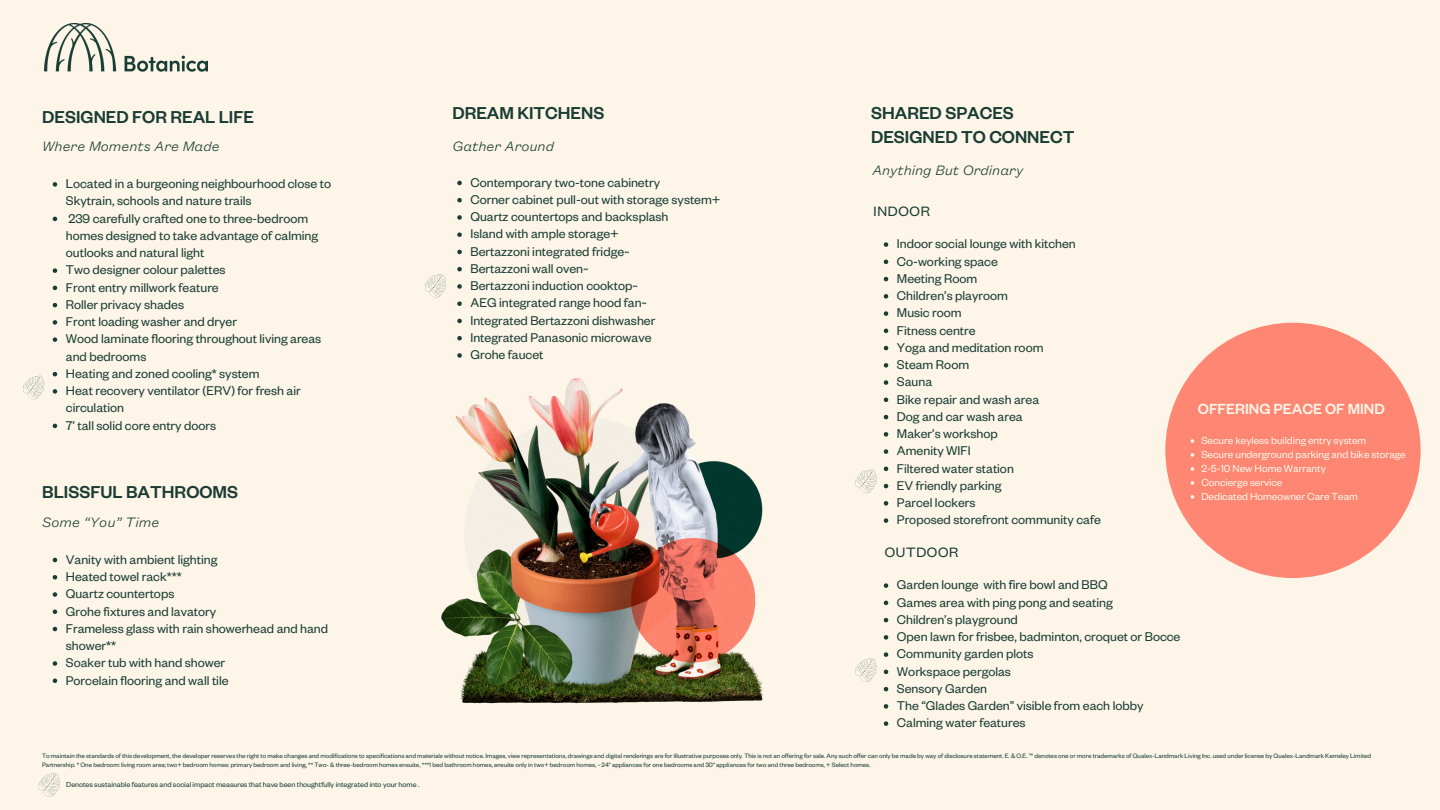
<style>
.page{position:relative;width:1440px;height:810px;background:#fcf5e8}
.page>*{position:absolute;margin:0;border:0;box-sizing:border-box;transform-origin:0 0}
.t1{font:500 18.9px/24px "Founders Grotesk";color:#1a3c34}
.t2{font:500 16.1px "Founders Grotesk";color:#fcf5e8}
.t3{font:italic 300 14.9px "Founders Grotesk Text";color:#1a3c34}
.t4{font:14.9px "Founders Grotesk Text";color:#1a3c34}
.t5{font:13.9px/17.2px "Founders Grotesk";color:#1a3c34}
.t6{font:11.3px "Founders Grotesk";color:#fcf5e8}
.t7{font:7.9px "Founders Grotesk";color:#1a3c34}
.t8{font:6.9px/8.7px "Founders Grotesk";color:#1a3c34}
</style>
<div class="page">
<img style="left:44px;top:23px;width:164px;height:48px">
<div style="left:1165px;top:323px;width:256px;height:255px;background:#ff8672;border-radius:50%"></div>
<svg style="left:53px;top:182px;width:4px;height:5px"></svg>
<svg style="left:53px;top:217px;width:4px;height:4px"></svg>
<svg style="left:53px;top:268px;width:4px;height:5px"></svg>
<svg style="left:53px;top:286px;width:4px;height:4px"></svg>
<svg style="left:53px;top:303px;width:4px;height:4px"></svg>
<svg style="left:53px;top:320px;width:4px;height:5px"></svg>
<svg style="left:53px;top:337px;width:4px;height:5px"></svg>
<svg style="left:53px;top:424px;width:4px;height:4px"></svg>
<svg style="left:457px;top:181px;width:5px;height:4px"></svg>
<svg style="left:457px;top:198px;width:5px;height:4px"></svg>
<svg style="left:457px;top:215px;width:5px;height:5px"></svg>
<svg style="left:457px;top:232px;width:5px;height:5px"></svg>
<svg style="left:457px;top:250px;width:5px;height:4px"></svg>
<svg style="left:884px;top:242px;width:4px;height:5px"></svg>
<svg style="left:884px;top:260px;width:4px;height:4px"></svg>
<svg style="left:884px;top:277px;width:4px;height:4px"></svg>
<svg style="left:884px;top:294px;width:4px;height:5px"></svg>
<svg style="left:884px;top:311px;width:4px;height:5px"></svg>
<svg style="left:884px;top:329px;width:4px;height:4px"></svg>
<svg style="left:884px;top:346px;width:4px;height:4px"></svg>
<svg style="left:884px;top:363px;width:4px;height:5px"></svg>
<svg style="left:884px;top:380px;width:4px;height:5px"></svg>
<svg style="left:884px;top:398px;width:4px;height:4px"></svg>
<svg style="left:884px;top:415px;width:4px;height:4px"></svg>
<svg style="left:884px;top:432px;width:4px;height:5px"></svg>
<svg style="left:884px;top:449px;width:4px;height:5px"></svg>
<svg style="left:884px;top:518px;width:4px;height:5px"></svg>
<svg style="left:884px;top:583px;width:4px;height:5px"></svg>
<svg style="left:884px;top:601px;width:4px;height:4px"></svg>
<svg style="left:884px;top:618px;width:4px;height:4px"></svg>
<svg style="left:884px;top:635px;width:4px;height:5px"></svg>
<svg style="left:884px;top:704px;width:4px;height:5px"></svg>
<svg style="left:884px;top:721px;width:4px;height:5px"></svg>
<svg style="left:855px;top:466px;width:33px;height:40px"></svg>
<svg style="left:424px;top:267px;width:38px;height:39px"></svg>
<svg style="left:23px;top:371px;width:34px;height:29px"></svg>
<svg style="left:855px;top:652px;width:33px;height:39px"></svg>
<svg style="left:38px;top:773px;width:22px;height:24px"></svg>
<img style="left:441px;top:318px;width:322px;height:386px">
<svg style="left:53px;top:558px;width:4px;height:4px"></svg>
<svg style="left:53px;top:575px;width:4px;height:5px"></svg>
<svg style="left:53px;top:592px;width:4px;height:5px"></svg>
<svg style="left:53px;top:610px;width:4px;height:4px"></svg>
<svg style="left:53px;top:627px;width:4px;height:4px"></svg>
<svg style="left:53px;top:661px;width:4px;height:5px"></svg>
<svg style="left:53px;top:679px;width:4px;height:4px"></svg>
<svg style="left:1191px;top:439px;width:3px;height:4px"></svg>
<svg style="left:1191px;top:453px;width:3px;height:4px"></svg>
<svg style="left:1191px;top:467px;width:3px;height:4px"></svg>
<svg style="left:1191px;top:481px;width:3px;height:4px"></svg>
<svg style="left:1191px;top:495px;width:3px;height:4px"></svg>
<p class="t1" style="left:42px;top:104px;width:213px">DESIGNED FOR REAL LIFE</p>
<p class="t1" style="left:452px;top:100px;width:154px">DREAM KITCHENS</p>
<p class="t3" style="left:42px;top:136px;width:179px">Where Moments Are Made</p>
<p class="t5" style="left:66px;top:174px;width:267px">Located in a burgeoning neighbourhood close to<br>Skytrain, schools and nature trails</p>
<p class="t5" style="left:66px;top:209px;width:254px">239 carefully crafted one to three-bedroom homes designed to take advantage of calming outlooks and natural light</p>
<p class="t5" style="left:66px;top:261px;width:161px">Two designer colour palettes</p>
<p class="t5" style="left:66px;top:278px;width:154px">Front entry millwork feature</p>
<p class="t5" style="left:66px;top:295px;width:120px">Roller privacy shades</p>
<p class="t5" style="left:66px;top:312px;width:173px">Front loading washer and dryer</p>
<p class="t5" style="left:66px;top:330px;width:257px">Wood laminate flooring throughout living areas and bedrooms</p>
<p class="t5" style="left:66px;top:364px;width:195px">Heating and zoned cooling* system</p>
<p class="t5" style="left:66px;top:381px;width:236px">Heat recovery ventilator (ERV) for fresh air circulation</p>
<p class="t5" style="left:66px;top:416px;width:152px">7’ tall solid core entry doors</p>
<p class="t1" style="left:42px;top:479px;width:197px">BLISSFUL BATHROOMS</p>
<p class="t3" style="left:42px;top:512px;width:119px">Some “You” Time</p>
<p class="t5" style="left:66px;top:550px;width:153px">Vanity with ambient lighting</p>
<p class="t5" style="left:66px;top:567px;width:117px">Heated towel rack***</p>
<p class="t5" style="left:66px;top:585px;width:110px">Quartz countertops</p>
<p class="t5" style="left:66px;top:602px;width:152px">Grohe fixtures and lavatory</p>
<p class="t5" style="left:66px;top:619px;width:264px">Frameless glass with rain showerhead and hand shower**</p>
<p class="t5" style="left:66px;top:654px;width:161px">Soaker tub with hand shower</p>
<p class="t5" style="left:66px;top:671px;width:164px">Porcelain flooring and wall tile</p>
<p class="t3" style="left:452px;top:136px;width:103px">Gather Around</p>
<p class="t5" style="left:470px;top:173px;width:191px">Contemporary two-tone cabinetry</p>
<p class="t5" style="left:470px;top:190px;width:252px">Corner cabinet pull-out with storage system+</p>
<p class="t5" style="left:470px;top:207px;width:200px">Quartz countertops and backsplash</p>
<p class="t5" style="left:470px;top:225px;width:150px">Island with ample storage+</p>
<p class="t5" style="left:470px;top:242px;width:161px">Bertazzoni integrated fridge~</p>
<p class="t5" style="left:470px;top:259px;width:120px">Bertazzoni wall oven~</p>
<p class="t5" style="left:470px;top:276px;width:169px">Bertazzoni induction cooktop~</p>
<p class="t5" style="left:470px;top:294px;width:178px">AEG integrated range hood fan~</p>
<p class="t5" style="left:470px;top:311px;width:186px">Integrated Bertazzoni dishwasher</p>
<p class="t5" style="left:470px;top:328px;width:183px">Integrated Panasonic microwave</p>
<p class="t5" style="left:470px;top:345px;width:74px">Grohe faucet</p>
<p class="t1" style="left:871px;top:100px;width:205px">SHARED SPACES<br>DESIGNED TO CONNECT</p>
<p class="t3" style="left:872px;top:160px;width:152px">Anything But Ordinary</p>
<p class="t4" style="left:873px;top:201px;width:58px">INDOOR</p>
<p class="t5" style="left:897px;top:235px;width:180px">Indoor social lounge with kitchen</p>
<p class="t5" style="left:897px;top:252px;width:102px">Co-working space</p>
<p class="t5" style="left:897px;top:269px;width:82px">Meeting Room</p>
<p class="t5" style="left:897px;top:286px;width:113px">Children’s playroom</p>
<p class="t5" style="left:897px;top:304px;width:66px">Music room</p>
<p class="t5" style="left:897px;top:321px;width:80px">Fitness centre</p>
<p class="t5" style="left:897px;top:338px;width:148px">Yoga and meditation room</p>
<p class="t5" style="left:897px;top:355px;width:74px">Steam Room</p>
<p class="t5" style="left:897px;top:373px;width:37px">Sauna</p>
<p class="t5" style="left:897px;top:390px;width:144px">Bike repair and wash area</p>
<p class="t5" style="left:897px;top:407px;width:127px">Dog and car wash area</p>
<p class="t5" style="left:897px;top:424px;width:102px">Maker’s workshop</p>
<p class="t5" style="left:897px;top:442px;width:75px">Amenity WIFI</p>
<p class="t5" style="left:897px;top:459px;width:118px">Filtered water station</p>
<p class="t5" style="left:897px;top:476px;width:106px">EV friendly parking</p>
<p class="t5" style="left:897px;top:493px;width:80px">Parcel lockers</p>
<p class="t5" style="left:897px;top:511px;width:205px">Proposed storefront community cafe</p>
<p class="t4" style="left:885px;top:542px;width:76px">OUTDOOR</p>
<p class="t5" style="left:897px;top:576px;width:212px">Garden lounge with fire bowl and BBQ</p>
<p class="t5" style="left:897px;top:593px;width:217px">Games area with ping pong and seating</p>
<p class="t5" style="left:897px;top:610px;width:122px">Children’s playground</p>
<p class="t5" style="left:897px;top:627px;width:285px">Open lawn for frisbee, badminton, croquet or Bocce</p>
<p class="t5" style="left:897px;top:645px;width:138px">Community garden plots</p>
<p class="t5" style="left:897px;top:662px;width:116px">Workspace pergolas</p>
<p class="t5" style="left:897px;top:679px;width:92px">Sensory Garden</p>
<p class="t5" style="left:897px;top:696px;width:248px">The “Glades Garden” visible from each lobby</p>
<p class="t5" style="left:897px;top:714px;width:130px">Calming water features</p>
<p class="t2" style="left:1198px;top:399px;width:188px">OFFERING PEACE OF MIND</p>
<p class="t6" style="left:1201px;top:433px;width:166px">Secure keyless building entry system</p>
<p class="t6" style="left:1201px;top:447px;width:206px">Secure underground parking and bike storage</p>
<p class="t6" style="left:1201px;top:461px;width:126px">2-5-10 New Home Warranty</p>
<p class="t6" style="left:1201px;top:475px;width:83px">Concierge service</p>
<p class="t6" style="left:1201px;top:489px;width:158px">Dedicated Homeowner Care Team</p>
<p class="t8" style="left:42px;top:751px;width:1331px">To maintain the standards of this development, the developer reserves the right to make changes and modifications to specifications and materials without notice. Images, view representations, drawings and digital renderings are for illustrative purposes only. This is not an offering for sale. Any such offer can only be made by way of disclosure statement. E. &amp; O.E. ™ denotes one or more trademarks of Qualex-Landmark Living Inc. used under license by Qualex-Landmark Kemsley Limited<br>Partnership. * One bedroom: living room area; two+ bedroom homes: primary bedroom and living, ** Two- &amp; three-bedroom homes ensuite, ***1 bed bathroom homes, ensuite only in two+ bedroom homes, ~ 24" appliances for one bedrooms and 30" appliances for two and three bedrooms, + Select homes.</p>
<p class="t7" style="left:66px;top:779px;width:355px">Denotes sustainable features and social impact measures that have been thoughtfully integrated into your home .</p>
</div>
